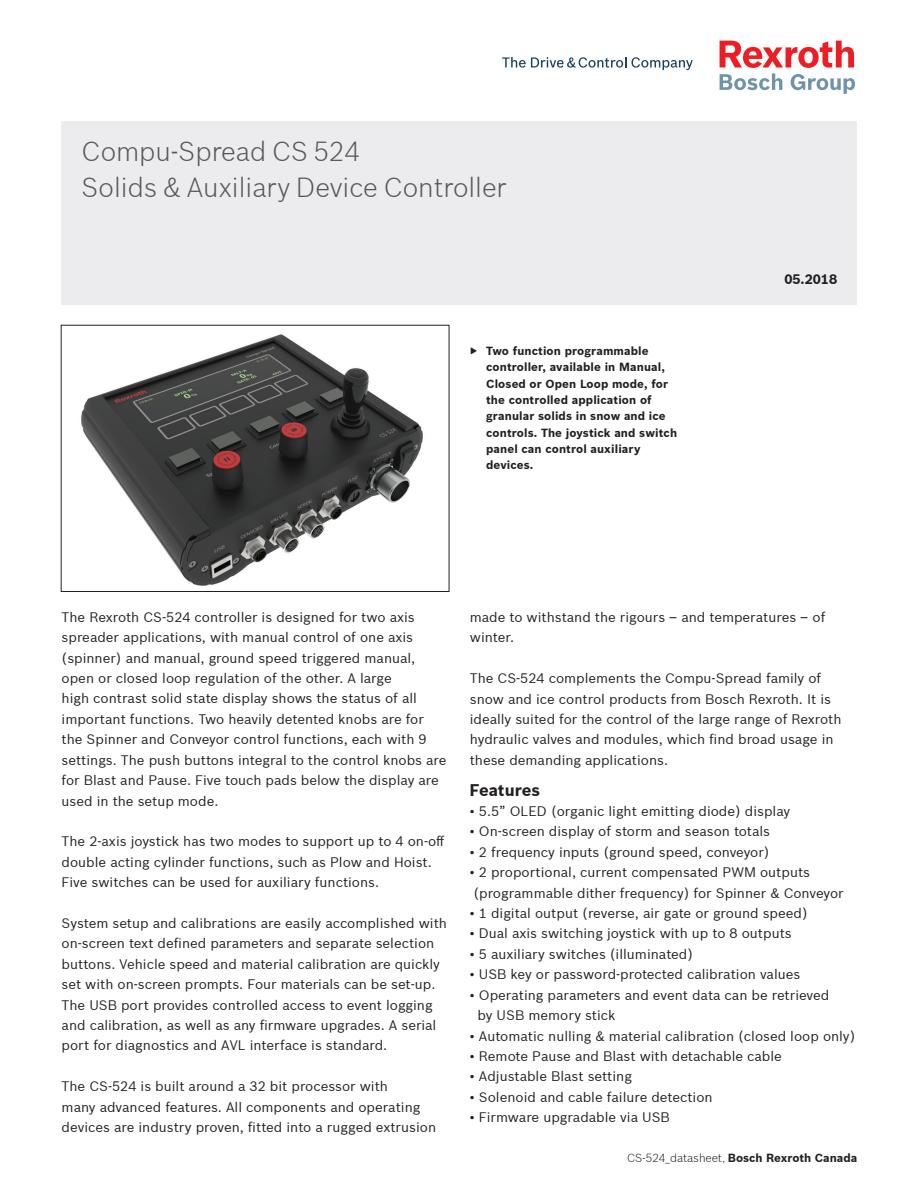
<style>
.page{position:relative;width:918px;height:1188px;background:#fff}
.page>*{position:absolute;margin:0;border:0;box-sizing:border-box;transform-origin:0 0}
.t1{font:300 27px/35.7px "Bosch Sans";color:#57585a}
.t2{font:700 16.5px "Bosch Sans";color:#231f20}
.t3{font:13.5px/20.4px "Bosch Sans";color:#231f20}
.t4{font:700 13.5px "Bosch Sans";color:#231f20}
.t5{font:700 11.55px/16.4px "Bosch Sans";letter-spacing:.01em;color:#231f20}
.s1{font-weight:300}
</style>
<div class="page">
<div style="left:61px;top:121px;width:796px;height:184px;background:#ececee"></div>
<svg style="left:502px;top:57px;width:191px;height:13px"></svg>
<svg style="left:720px;top:41px;width:135px;height:53px"></svg>
<img style="left:81px;top:334px;width:342px;height:252px">
<h1 class="t1" style="left:82px;top:132px;width:427px">Compu-Spread CS 524<br>Solids &amp; Auxiliary Device Controller</h1>
<p class="t5" style="left:486px;top:342px;width:192px;text-indent:-16px">▶ Two function programmable controller, available in Manual,<br>Closed or Open Loop mode, for the controlled application of granular solids in snow and ice controls. The joystick and switch panel can control auxiliary devices.</p>
<p class="t4" style="left:784px;top:270px;width:54px">05.2018</p>
<p class="t3" style="left:62px;top:606px;width:386px">The Rexroth CS-524 controller is designed for two axis spreader applications, with manual control of one axis (spinner) and manual, ground speed triggered manual, open or closed loop regulation of the other. A large<br>high contrast solid state display shows the status of all important functions. Two heavily detented knobs are for the Spinner and Conveyor control functions, each with 9 settings. The push buttons integral to the control knobs are for Blast and Pause. Five touch pads below the display are used in the setup mode.</p>
<p class="t3" style="left:62px;top:831px;width:385px">The 2-axis joystick has two modes to support up to 4 on-off double acting cylinder functions, such as Plow and Hoist.<br>Five switches can be used for auxiliary functions.</p>
<p class="t3" style="left:62px;top:912px;width:387px">System setup and calibrations are easily accomplished with on-screen text defined parameters and separate selection buttons. Vehicle speed and material calibration are quickly set with on-screen prompts. Four materials can be set-up.<br>The USB port provides controlled access to event logging and calibration, as well as any firmware upgrades. A serial port for diagnostics and AVL interface is standard.</p>
<p class="t3" style="left:62px;top:1076px;width:376px">The CS-524 is built around a 32 bit processor with<br>many advanced features. All components and operating devices are industry proven, fitted into a rugged extrusion</p>
<p class="t3" style="left:470px;top:606px;width:357px">made to withstand the rigours – and temperatures – of winter.</p>
<p class="t3" style="left:470px;top:668px;width:373px">The CS-524 complements the Compu-Spread family of snow and ice control products from Bosch Rexroth. It is ideally suited for the control of the large range of Rexroth hydraulic valves and modules, which find broad usage in these demanding applications.</p>
<p class="t2" style="left:469px;top:778px;width:72px">Features</p>
<p class="t3" style="left:469px;top:800px;width:322px">• 5.5” OLED (organic light emitting diode) display</p>
<p class="t3" style="left:469px;top:821px;width:302px">• On-screen display of storm and season totals</p>
<p class="t3" style="left:469px;top:841px;width:302px">• 2 frequency inputs (ground speed, conveyor)</p>
<p class="t3" style="left:473px;top:862px;width:372px;text-indent:-4px">• 2 proportional, current compensated PWM outputs (programmable dither frequency) for Spinner &amp; Conveyor</p>
<p class="t3" style="left:469px;top:902px;width:340px">• 1 digital output (reverse, air gate or ground speed)</p>
<p class="t3" style="left:469px;top:923px;width:324px">• Dual axis switching joystick with up to 8 outputs</p>
<p class="t3" style="left:469px;top:943px;width:225px">• 5 auxiliary switches (illuminated)</p>
<p class="t3" style="left:469px;top:964px;width:332px">• USB key or password-protected calibration values</p>
<p class="t3" style="left:478px;top:984px;width:353px;text-indent:-8px">• Operating parameters and event data can be retrieved by USB memory stick</p>
<p class="t3" style="left:469px;top:1025px;width:387px">• Automatic nulling &amp; material calibration (closed loop only)</p>
<p class="t3" style="left:469px;top:1045px;width:314px">• Remote Pause and Blast with detachable cable</p>
<p class="t3" style="left:469px;top:1066px;width:164px">• Adjustable Blast setting</p>
<p class="t3" style="left:469px;top:1086px;width:245px">• Solenoid and cable failure detection</p>
<p class="t3" style="left:469px;top:1107px;width:202px">• Firmware upgradable via USB</p>
<p class="t5" style="left:627px;top:1149px;width:232px"><span class="s1">CS-524_datasheet,</span> Bosch Rexroth Canada</p>
</div>
